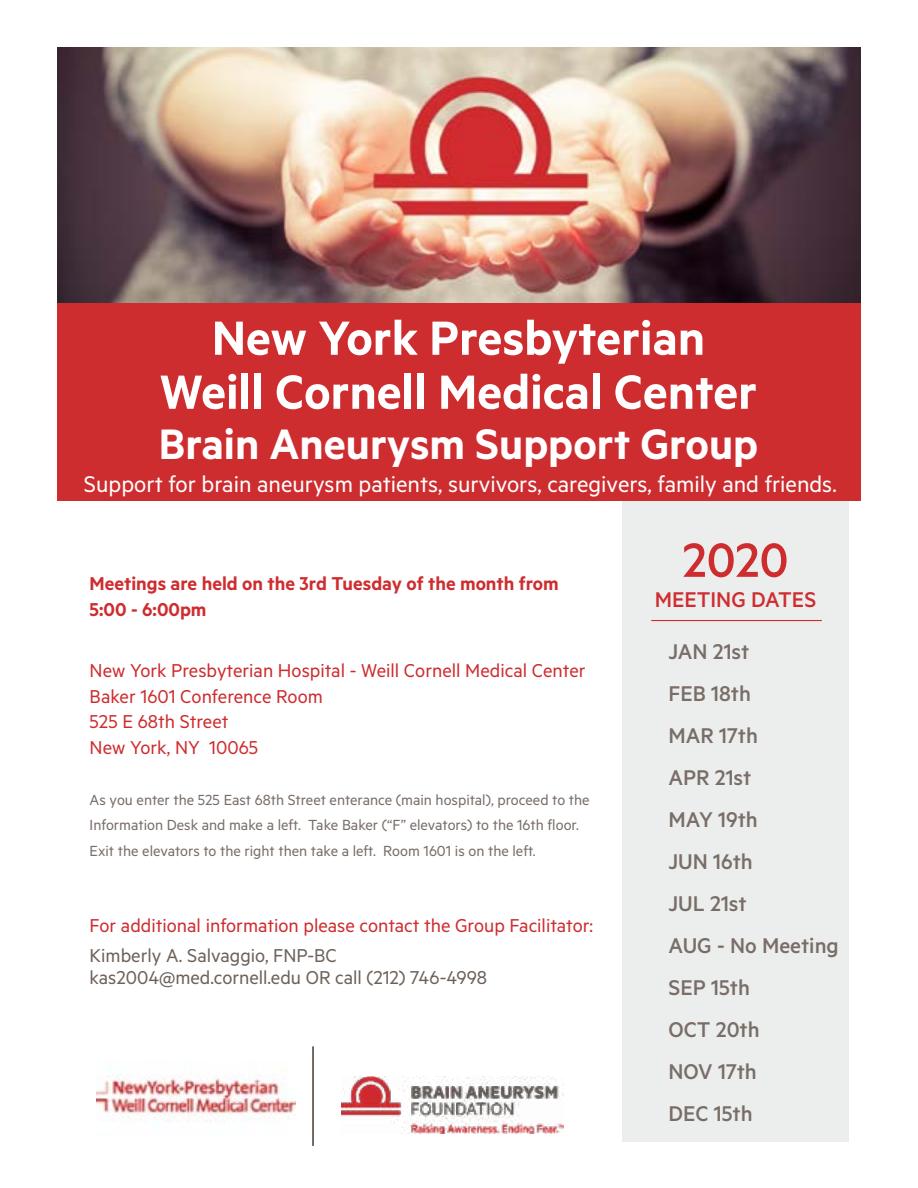
<style>
.page{position:relative;width:918px;height:1188px;background:#fff}
.page>*{position:absolute;margin:0;border:0;box-sizing:border-box;transform-origin:0 0}
.t1{font:600 54px/54px "Metric";color:#fff;text-align:center}
.t2{font:500 54px "Metric";color:#ce2d30}
.t3{font:600 48px "Metric";color:#fff}
.t4{font:25.5px "Metric";color:#fff}
.t5{font:500 24px/42px "Metric";color:#786d67}
.t6{font:500 24px "Metric";color:#ce2d30}
.t7{font:21px/25.5px "Metric";color:#ce2d30}
.t8{font:21px/22.5px "Metric";color:#6d625a}
.t9{font:600 21px/25.5px "Metric";color:#ce2d30}
.t10{font:16.5px/25.5px "Metric";color:#786d67}
</style>
<div class="page">
<img style="left:57px;top:48px;width:804px;height:255px">
<img style="left:341px;top:1076px;width:222px;height:58px">
<div style="left:622px;top:486px;width:227px;height:656px;background:#eceded"></div>
<div style="left:57px;top:303px;width:806px;height:198px;background:#ce2d30"></div>
<hr style="left:312px;top:1047px;width:2px;height:99px;background:#6d625a">
<hr style="left:651px;top:620px;width:171px;height:1px;background:#ce2d30">
<div style="left:861px;top:39px;width:57px;height:538px;background:#fff"></div>
<img style="left:96px;top:1074px;width:200px;height:48px">
<h1 class="t1" style="left:160px;top:309px;width:599px">New York Presbyterian<br>Weill Cornell Medical Center</h1>
<h2 class="t3" style="left:159px;top:416px;width:601px">Brain Aneurysm Support Group</h2>
<h3 class="t4" style="left:84px;top:469px;width:754px">Support for brain aneurysm patients, survivors, caregivers, family and friends.</h3>
<p class="t9" style="left:90px;top:570px;width:471px">Meetings are held on the 3rd Tuesday of the month from<br>5:00 - 6:00pm</p>
<p class="t7" style="left:90px;top:657px;width:497px">New York Presbyterian Hospital - Weill Cornell Medical Center<br>Baker 1601 Conference Room<br>525 E 68th Street<br>New York, NY 10065</p>
<p class="t10" style="left:90px;top:786px;width:502px">As you enter the 525 East 68th Street enterance (main hospital), proceed to the<br>Information Desk and make a left. Take Baker (“F” elevators) to the 16th floor.<br>Exit the elevators to the right then take a left. Room 1601 is on the left.</p>
<p class="t7" style="left:90px;top:912px;width:505px">For additional information please contact the Group Facilitator:</p>
<p class="t8" style="left:90px;top:943px;width:399px">Kimberly A. Salvaggio, FNP-BC kas2004@med.cornell.edu OR call (212) 746-4998</p>
<h1 class="t2" style="left:682px;top:529px;width:108px">2020</h1>
<h3 class="t6" style="left:655px;top:585px;width:163px">MEETING DATES</h3>
<h3 class="t5" style="left:669px;top:630px;width:172px">JAN 21st<br>FEB 18th<br>MAR 17th<br>APR 21st<br>MAY 19th<br>JUN 16th<br>JUL 21st<br>AUG - No Meeting<br>SEP 15th<br>OCT 20th<br>NOV 17th<br>DEC 15th</h3>
</div>
